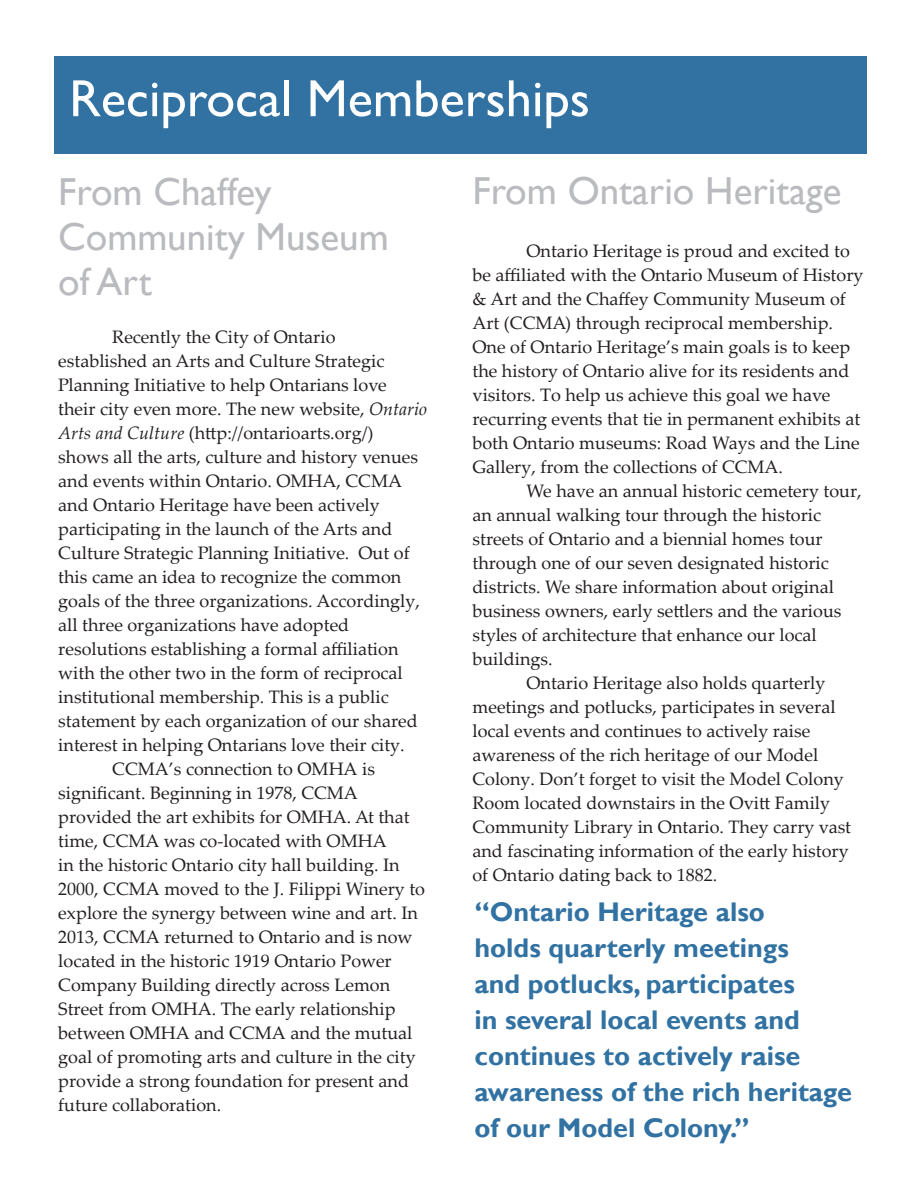
<style>
.page{position:relative;width:918px;height:1188px;background:#fff}
.page>*{position:absolute;margin:0;border:0;box-sizing:border-box;transform-origin:0 0}
.t1{font:52.5px "Gill Sans";color:#fff}
.t2{font:39px/45px "Gill Sans";color:#babbbe}
.t3{font:700 27px/36px "Gill Sans";color:#3172a2}
.t4{font:18px/24px "Palatino Linotype";color:#231f20}
.s1{font-style:italic}
</style>
<div class="page">
<div style="left:54px;top:56px;width:812px;height:97px;background:#3172a2"></div>
<p class="t1" style="left:69px;top:68px;width:522px">Reciprocal Memberships</p>
<p class="t2" style="left:58px;top:171px;width:332px">From Chaffey<br>Community Museum of Art</p>
<p class="t4" style="left:58px;top:325px;width:370px;text-indent:54px">Recently the City of Ontario established an Arts and Culture Strategic Planning Initiative to help Ontarians love their city even more. The new website, <span class="s1">Ontario Arts and Culture</span> (http://ontarioarts.org/) shows all the arts, culture and history venues and events within Ontario. OMHA, CCMA and Ontario Heritage have been actively participating in the launch of the Arts and Culture Strategic Planning Initiative. Out of this came an idea to recognize the common goals of the three organizations. Accordingly, all three organizations have adopted resolutions establishing a formal affiliation with the other two in the form of reciprocal institutional membership. This is a public statement by each organization of our shared interest in helping Ontarians love their city.</p>
<p class="t4" style="left:58px;top:757px;width:368px;text-indent:54px">CCMA’s connection to OMHA is significant. Beginning in 1978, CCMA provided the art exhibits for OMHA. At that time, CCMA was co-located with OMHA<br>in the historic Ontario city hall building. In 2000, CCMA moved to the J. Filippi Winery to explore the synergy between wine and art. In 2013, CCMA returned to Ontario and is now located in the historic 1919 Ontario Power Company Building directly across Lemon Street from OMHA. The early relationship between OMHA and CCMA and the mutual goal of promoting arts and culture in the city provide a strong foundation for present and future collaboration.</p>
<p class="t2" style="left:472px;top:169px;width:370px">From Ontario Heritage</p>
<p class="t4" style="left:472px;top:238px;width:392px;text-indent:54px">Ontario Heritage is proud and excited to be affiliated with the Ontario Museum of History &amp; Art and the Chaffey Community Museum of Art (CCMA) through reciprocal membership.<br>One of Ontario Heritage’s main goals is to keep the history of Ontario alive for its residents and visitors. To help us achieve this goal we have recurring events that tie in permanent exhibits at both Ontario museums: Road Ways and the Line Gallery, from the collections of CCMA.</p>
<p class="t4" style="left:472px;top:478px;width:391px;text-indent:54px">We have an annual historic cemetery tour, an annual walking tour through the historic streets of Ontario and a biennial homes tour through one of our seven designated historic districts. We share information about original business owners, early settlers and the various styles of architecture that enhance our local buildings.</p>
<p class="t4" style="left:472px;top:670px;width:380px;text-indent:54px">Ontario Heritage also holds quarterly meetings and potlucks, participates in several local events and continues to actively raise awareness of the rich heritage of our Model Colony. Don’t forget to visit the Model Colony Room located downstairs in the Ovitt Family Community Library in Ontario. They carry vast and fascinating information of the early history of Ontario dating back to 1882.</p>
<p class="t3" style="left:475px;top:895px;width:379px">“Ontario Heritage also<br>holds quarterly meetings<br>and potlucks, participates<br>in several local events and continues to actively raise awareness of the rich heritage of our Model Colony.”</p>
</div>
